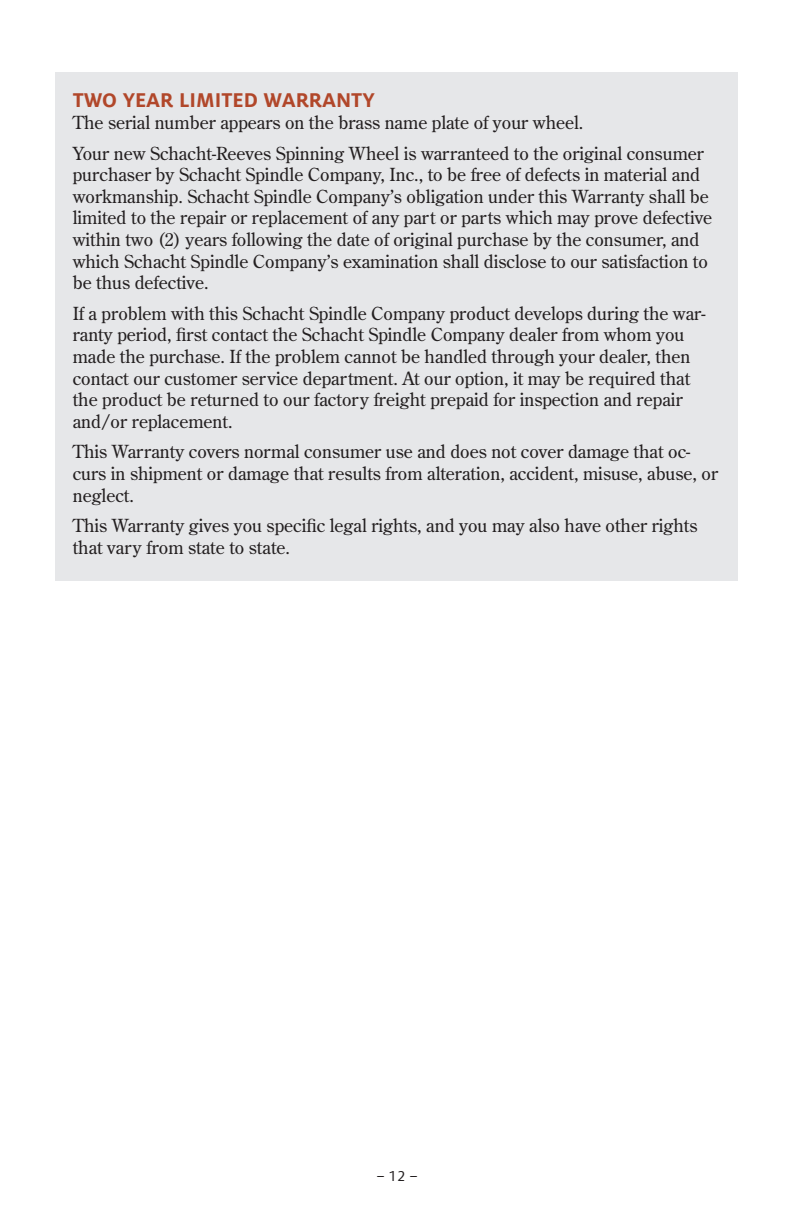
<style>
.page{position:relative;width:792px;height:1224px;background:#fff}
.page>*{position:absolute;margin:0;border:0;box-sizing:border-box;transform-origin:0 0}
.section_header{font:700 22px "Milo Offc";color:#b1472a}
.paragraph{font:18px/21.6px "Century Old Style Std";color:#231f20}
.t1{font:16px "Milo Offc";color:#231f20}
</style>
<div class="page">
<div style="left:55px;top:72px;width:682px;height:509px;background:#e6e7e9"></div>
<p class="section_header" style="left:73px;top:88px;width:304px">TWO YEAR LIMITED WARRANTY</p>
<p class="paragraph" style="left:73px;top:111px;width:512px">The serial number appears on the brass name plate of your wheel.</p>
<p class="paragraph" style="left:73px;top:142px;width:641px">Your new Schacht-Reeves Spinning Wheel is warranteed to the original consumer purchaser by Schacht Spindle Company, Inc., to be free of defects in material and workmanship. Schacht Spindle Company’s obligation under this Warranty shall be limited to the repair or replacement of any part or parts which may prove defective within two (2) years following the date of original purchase by the consumer, and which Schacht Spindle Company’s examination shall disclose to our satisfaction to be thus defective.</p>
<p class="paragraph" style="left:73px;top:302px;width:634px">If a problem with this Schacht Spindle Company product develops during the war&shy;ranty period, first contact the Schacht Spindle Company dealer from whom you made the purchase. If the problem cannot be handled through your dealer, then contact our customer service department. At our option, it may be required that the product be returned to our factory freight prepaid for inspection and repair and/or replacement.</p>
<p class="paragraph" style="left:73px;top:441px;width:647px">This Warranty covers normal consumer use and does not cover damage that oc&shy;curs in shipment or damage that results from alteration, accident, misuse, abuse, or neglect.</p>
<p class="paragraph" style="left:73px;top:515px;width:626px">This Warranty gives you specific legal rights, and you may also have other rights that vary from state to state.</p>
<p class="t1" style="left:376px;top:1167px;width:43px">– 12 –</p>
</div>
